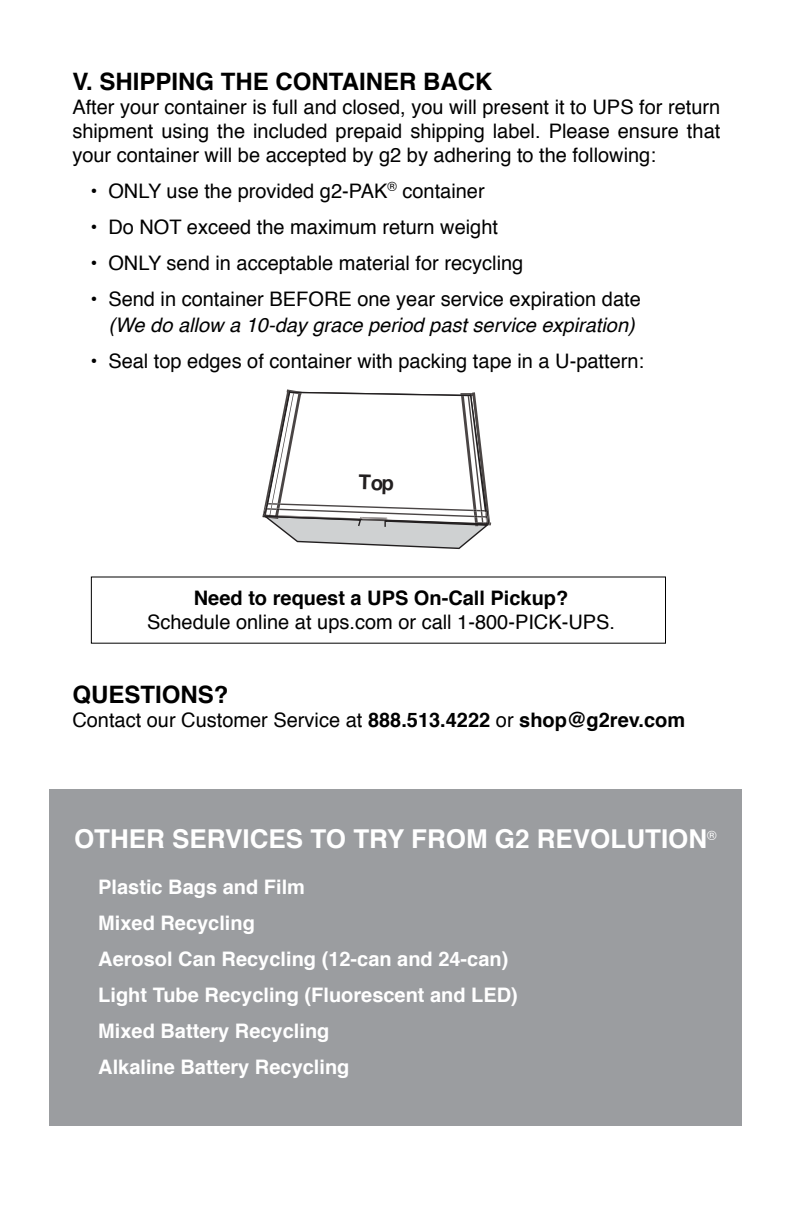
<style>
.page{position:relative;width:792px;height:1224px;background:#fff}
.page>*{position:absolute;margin:0;border:0;box-sizing:border-box;transform-origin:0 0}
.t1{font:700 26px "Helvetica";color:#fff}
.t2{font:700 24px "Helvetica";color:#000}
.t3{font:20px/24px "Helvetica";color:#000;text-align:justify}
.t4{font:700 20px/36px "Helvetica";color:#fff}
.t5{font:italic 20px "Helvetica";color:#000}
.t6{font:700 20px "Helvetica";color:#000}
.s1{font-weight:700}
</style>
<div class="page">
<div style="left:49px;top:789px;width:693px;height:337px;background:#9b9da0"></div>
<svg style="left:262px;top:389px;width:229px;height:160px"></svg>
<p class="t2" style="left:72px;top:62px;width:422px">V. SHIPPING THE CONTAINER BACK</p>
<p class="t3" style="left:72px;top:96px;width:650px">After your container is full and closed, you will present it to UPS for return shipment using the included prepaid shipping label. Please ensure that your container will be accepted by g2 by adhering to the following:</p>
<p class="t3" style="left:90px;top:180px;width:396px">• ONLY use the provided g2-PAK<sup>®</sup> container</p>
<p class="t3" style="left:90px;top:216px;width:409px">• Do NOT exceed the maximum return weight</p>
<p class="t3" style="left:90px;top:252px;width:434px">• ONLY send in acceptable material for recycling</p>
<p class="t3" style="left:90px;top:288px;width:552px">• Send in container BEFORE one year service expiration date</p>
<p class="t5" style="left:108px;top:309px;width:528px">(We do allow a 10-day grace period past service expiration)</p>
<p class="t3" style="left:90px;top:350px;width:555px">• Seal top edges of container with packing tape in a U-pattern:</p>
<p class="t6" style="left:194px;top:582px;width:376px">Need to request a UPS On-Call Pickup?</p>
<p class="t3" style="left:147px;top:611px;width:469px">Schedule online at ups.com or call 1-800-PICK-UPS.</p>
<p class="t2" style="left:72px;top:675px;width:158px">QUESTIONS?</p>
<p class="t3" style="left:72px;top:708px;width:614px">Contact our Customer Service at <span class="s1">888.513.4222</span> or <span class="s1">shop@g2rev.com</span></p>
<h1 class="t1" style="left:74px;top:818px;width:644px">OTHER SERVICES TO TRY FROM G2 REVOLUTION<sup>®</sup></h1>
<p class="t4" style="left:98px;top:869px;width:421px">Plastic Bags and Film<br>Mixed Recycling<br>Aerosol Can Recycling (12-can and 24-can)<br>Light Tube Recycling (Fluorescent and LED)<br>Mixed Battery Recycling<br>Alkaline Battery Recycling</p>
</div>
